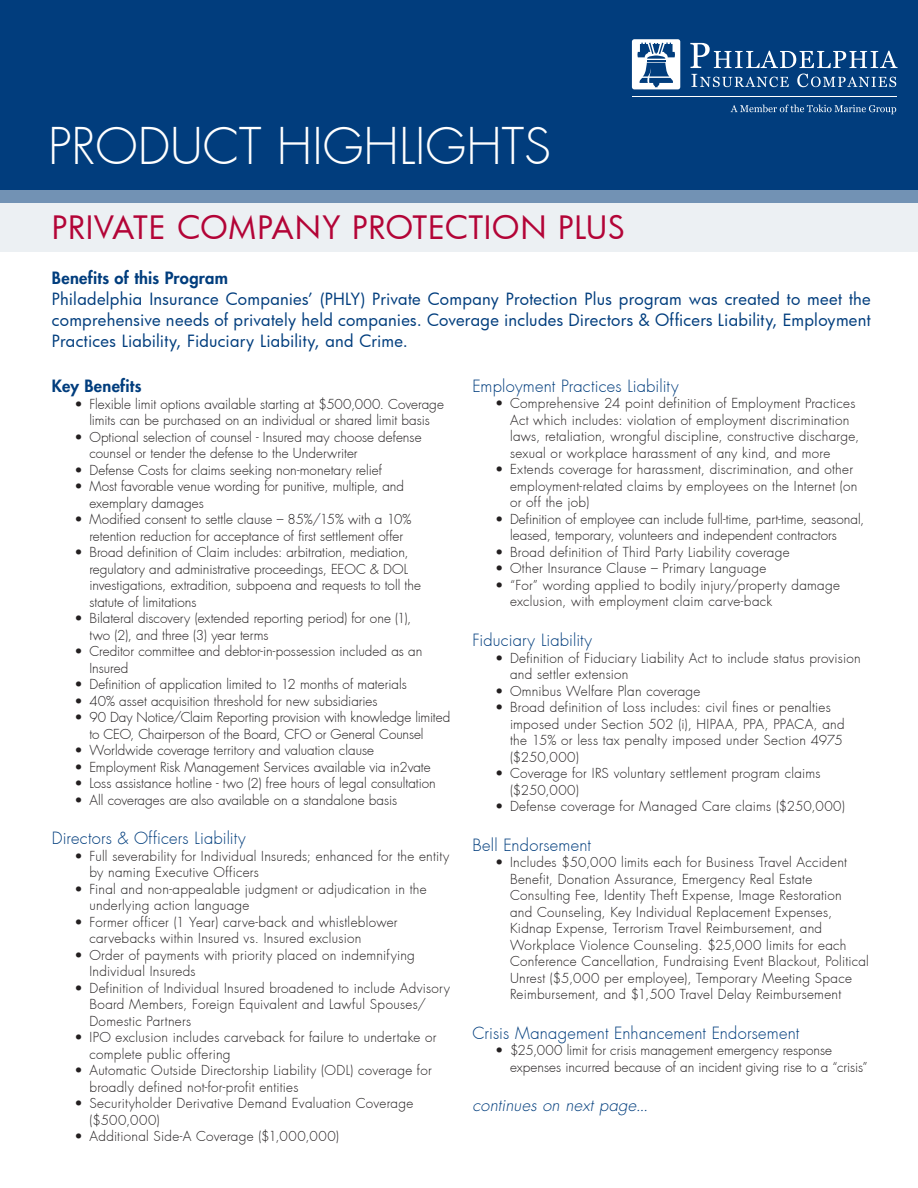
<style>
.page{position:relative;width:918px;height:1188px;background:#fff}
.page>*{position:absolute;margin:0;border:0;box-sizing:border-box;transform-origin:0 0}
.t1{font:300 49.5px "Futura";color:#fff}
.t2{font:31.5px "Futura";letter-spacing:.015em;color:#b30437}
.t3{font:16.5px/21px "Futura";letter-spacing:.01em;color:#013d7d;text-align:justify}
.t4{font:300 16.5px "Futura";letter-spacing:.01em;color:#013d7d}
.t5{font:800 16.5px "Futura";letter-spacing:.02em;color:#013d7d}
.t6{font:italic 300 16.5px "Futura";letter-spacing:.015em;color:#013d7d}
.t7{font:300 13.5px/16.5px "Futura";letter-spacing:.015em;color:#231f20}
.t8{font:300 13.5px/16.5px "Futura";letter-spacing:-.005em;color:#231f20;text-align:center}
.t9{font:300 13.5px/16.5px "Futura";letter-spacing:-.01em;color:#231f20}
</style>
<div class="page">
<div style="left:0;top:0;width:918px;height:202px;background:#013d7d"></div>
<svg style="left:0;top:190px;width:918px;height:62px;fill:#ecf0f3"></svg>
<div style="left:632px;top:39px;width:48px;height:50px;background:#fff;border-radius:3px"></div>
<svg style="left:690px;top:43px;width:208px;height:25px"></svg>
<svg style="left:691px;top:74px;width:98px;height:13px"></svg>
<svg style="left:797px;top:74px;width:99px;height:13px"></svg>
<svg style="left:637px;top:43px;width:38px;height:44px"></svg>
<hr style="left:633px;top:96px;width:264px;height:1px;background:#fff">
<svg style="left:731px;top:105px;width:165px;height:9px"></svg>
<h1 class="t1" style="left:48px;top:116px;width:505px">PRODUCT HIGHLIGHTS</h1>
<p class="t2" style="left:52px;top:206px;width:575px">PRIVATE COMPANY PROTECTION PLUS</p>
<p class="t5" style="left:52px;top:268px;width:178px">Benefits of this Program</p>
<p class="t3" style="left:52px;top:288px;width:820px">Philadelphia Insurance Companies’ (PHLY) Private Company Protection Plus program was created to meet the comprehensive needs of privately held companies. Coverage includes Directors &amp; Officers Liability, Employment Practices Liability, Fiduciary Liability, and Crime.</p>
<p class="t5" style="left:52px;top:375px;width:91px">Key Benefits</p>
<p class="t8" style="left:74px;top:396px;width:371px">• Flexible limit options available starting at $500,000. Coverage limits can be purchased on an individual or shared limit basis</p>
<p class="t7" style="left:89px;top:429px;width:334px;text-indent:-15px">• Optional selection of counsel - Insured may choose defense counsel or tender the defense to the Underwriter</p>
<p class="t7" style="left:74px;top:462px;width:309px">• Defense Costs for claims seeking non-monetary relief</p>
<p class="t7" style="left:89px;top:478px;width:316px;text-indent:-15px">• Most favorable venue wording for punitive, multiple, and exemplary damages</p>
<p class="t7" style="left:74px;top:511px;width:339px;text-align:center">• Modified consent to settle clause – 85%/15% with a 10% retention reduction for acceptance of first settlement offer</p>
<p class="t7" style="left:89px;top:544px;width:333px;text-indent:-15px">• Broad definition of Claim includes: arbitration, mediation, regulatory and administrative proceedings, EEOC &amp; DOL investigations, extradition, subpoena and requests to toll the statute of limitations</p>
<p class="t7" style="left:89px;top:610px;width:324px;text-indent:-15px">• Bilateral discovery (extended reporting period) for one (1), two (2), and three (3) year terms</p>
<p class="t7" style="left:89px;top:643px;width:334px;text-indent:-15px">• Creditor committee and debtor-in-possession included as an<br>Insured</p>
<p class="t7" style="left:74px;top:676px;width:334px">• Definition of application limited to 12 months of materials</p>
<p class="t7" style="left:74px;top:693px;width:305px">• 40% asset acquisition threshold for new subsidiaries</p>
<p class="t9" style="left:89px;top:709px;width:362px;text-indent:-15px">• 90 Day Notice/Claim Reporting provision with knowledge limited to CEO, Chairperson of the Board, CFO or General Counsel</p>
<p class="t7" style="left:74px;top:742px;width:301px">• Worldwide coverage territory and valuation clause</p>
<p class="t7" style="left:74px;top:759px;width:358px">• Employment Risk Management Services available via in2vate</p>
<p class="t7" style="left:74px;top:775px;width:363px">• Loss assistance hotline - two (2) free hours of legal consultation</p>
<p class="t7" style="left:74px;top:792px;width:324px">• All coverages are also available on a standalone basis</p>
<p class="t4" style="left:52px;top:828px;width:195px">Directors &amp; Officers Liability</p>
<p class="t7" style="left:89px;top:848px;width:361px;text-indent:-15px">• Full severability for Individual Insureds; enhanced for the entity by naming Executive Officers</p>
<p class="t7" style="left:89px;top:881px;width:339px;text-indent:-15px">• Final and non-appealable judgment or adjudication in the underlying action language</p>
<p class="t7" style="left:89px;top:914px;width:310px;text-indent:-15px">• Former officer (1 Year) carve-back and whistleblower carvebacks within Insured vs. Insured exclusion</p>
<p class="t7" style="left:89px;top:947px;width:327px;text-indent:-15px">• Order of payments with priority placed on indemnifying<br>Individual Insureds</p>
<p class="t7" style="left:89px;top:980px;width:362px;text-indent:-15px">• Definition of Individual Insured broadened to include Advisory<br>Board Members, Foreign Equivalent and Lawful Spouses/<br>Domestic Partners</p>
<p class="t7" style="left:89px;top:1029px;width:349px;text-indent:-15px">• IPO exclusion includes carveback for failure to undertake or complete public offering</p>
<p class="t7" style="left:89px;top:1062px;width:344px;text-indent:-15px">• Automatic Outside Directorship Liability (ODL) coverage for broadly defined not-for-profit entities</p>
<p class="t7" style="left:89px;top:1095px;width:325px;text-indent:-15px">• Securityholder Derivative Demand Evaluation Coverage ($500,000)</p>
<p class="t7" style="left:74px;top:1128px;width:266px">• Additional Side-A Coverage ($1,000,000)</p>
<p class="t4" style="left:472px;top:376px;width:208px">Employment Practices Liability</p>
<p class="t7" style="left:510px;top:396px;width:351px;text-indent:-15px">• Comprehensive 24 point definition of Employment Practices Act which includes: violation of employment discrimination laws, retaliation, wrongful discipline, constructive discharge, sexual or workplace harassment of any kind, and more</p>
<p class="t7" style="left:510px;top:462px;width:349px;text-indent:-15px">• Extends coverage for harassment, discrimination, and other employment-related claims by employees on the Internet (on or off the job)</p>
<p class="t7" style="left:510px;top:511px;width:356px;text-indent:-15px">• Definition of employee can include full-time, part-time, seasonal, leased, temporary, volunteers and independent contractors</p>
<p class="t7" style="left:495px;top:544px;width:296px">• Broad definition of Third Party Liability coverage</p>
<p class="t7" style="left:495px;top:561px;width:273px">• Other Insurance Clause – Primary Language</p>
<p class="t7" style="left:510px;top:577px;width:332px;text-indent:-15px">• “For” wording applied to bodily injury/property damage exclusion, with employment claim carve-back</p>
<p class="t4" style="left:472px;top:630px;width:121px">Fiduciary Liability</p>
<p class="t7" style="left:510px;top:650px;width:352px;text-indent:-15px">• Definition of Fiduciary Liability Act to include status provision and settler extension</p>
<p class="t7" style="left:495px;top:683px;width:207px">• Omnibus Welfare Plan coverage</p>
<p class="t7" style="left:510px;top:699px;width:336px;text-indent:-15px">• Broad definition of Loss includes: civil fines or penalties imposed under Section 502 (i), HIPAA, PPA, PPACA, and the 15% or less tax penalty imposed under Section 4975 ($250,000)</p>
<p class="t7" style="left:510px;top:765px;width:312px;text-indent:-15px">• Coverage for IRS voluntary settlement program claims ($250,000)</p>
<p class="t7" style="left:495px;top:798px;width:352px">• Defense coverage for Managed Care claims ($250,000)</p>
<p class="t4" style="left:472px;top:835px;width:120px">Bell Endorsement</p>
<p class="t7" style="left:510px;top:854px;width:360px;text-indent:-15px">• Includes $50,000 limits each for Business Travel Accident Benefit, Donation Assurance, Emergency Real Estate Consulting Fee, Identity Theft Expense, Image Restoration<br>and Counseling, Key Individual Replacement Expenses, Kidnap Expense, Terrorism Travel Reimbursement, and Workplace Violence Counseling. $25,000 limits for each Conference Cancellation, Fundraising Event Blackout, Political Unrest ($5,000 per employee), Temporary Meeting Space Reimbursement, and $1,500 Travel Delay Reimbursement</p>
<p class="t4" style="left:472px;top:1023px;width:328px">Crisis Management Enhancement Endorsement</p>
<p class="t7" style="left:510px;top:1042px;width:359px;text-indent:-15px">• $25,000 limit for crisis management emergency response expenses incurred because of an incident giving rise to a “crisis”</p>
<p class="t6" style="left:472px;top:1095px;width:177px">continues on next page...</p>
</div>
